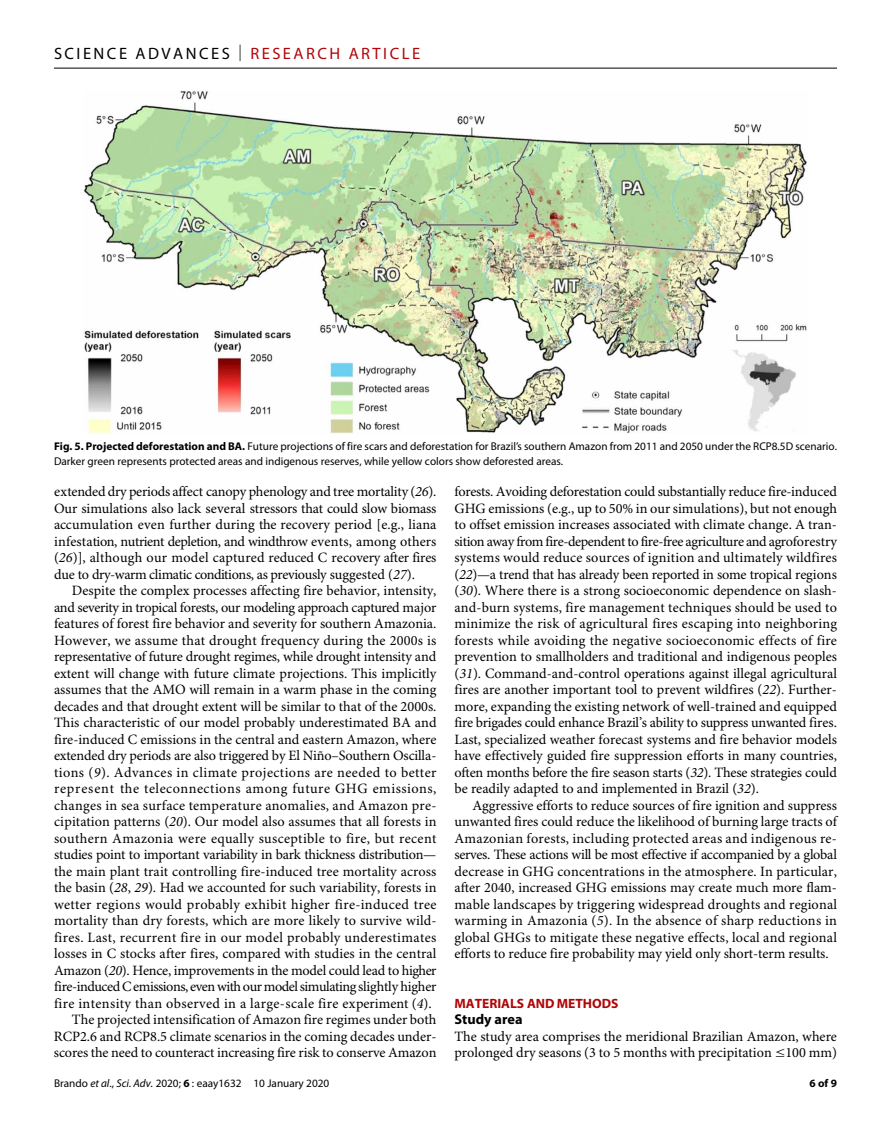
<style>
.page{position:relative;width:891px;height:1134px;background:#fff}
.page>*{position:absolute;margin:0;border:0;box-sizing:border-box;transform-origin:0 0}
.t1{font:16.5px "Myriad Pro";letter-spacing:.15em;color:#000}
.t2{font:14.25px/16.5px "Minion Pro";color:#000;text-align:justify}
.t3{font:14.25px "Minion Pro";letter-spacing:.025em;color:#000}
.t4{font:14.25px "Minion Pro";letter-spacing:-.02em;color:#000}
.t5{font:14.25px "Minion Pro";letter-spacing:.02em;color:#000}
.t6{font:14.25px "Minion Pro";letter-spacing:-.03em;color:#000}
.t7{font:14.25px "Minion Pro";letter-spacing:-.025em;color:#000}
.t8{font:14.25px "Minion Pro";letter-spacing:.03em;color:#000}
.t9{font:14.25px "Minion Pro";letter-spacing:.035em;color:#000}
.t10{font:700 14.25px "Myriad Pro";color:#000}
.t11{font:700 13.5px "Myriad Pro";color:#b10508}
.t12{font:11.25px/15px "Myriad Pro";color:#000}
.t13{font:700 11.25px "Myriad Pro";color:#000}
.s1{font-weight:300}
.s2{color:#b10508}
.s3{font-weight:700}
.s4{font-style:italic}
</style>
<div class="page">
<hr style="left:54px;top:68px;width:783px;height:1px;background:#000">
<img style="left:84px;top:90px;width:723px;height:344px">
<p class="t1" style="left:54px;top:40px;width:368px">SCIENCE ADVANCES <span class="s1">|</span> <span class="s2">RESEARCH ARTICLE</span></p>
<p class="t12" style="left:54px;top:439px;width:785px"><span class="s3">Fig. 5. Projected deforestation and BA.</span> Future projections of fire scars and deforestation for Brazil’s southern Amazon from 2011 and 2050 under the RCP8.5D scenario.<br>Darker green represents protected areas and indigenous reserves, while yellow colors show deforested areas.</p>
<p class="t2" style="left:54px;top:485px;width:384px">extended dry periods affect canopy phenology and tree mortality (<span class="s4">26</span>).<br>Our simulations also lack several stressors that could slow biomass accumulation even further during the recovery period [e.g., liana infestation, nutrient depletion, and windthrow events, among others (<span class="s4">26</span>)], although our model captured reduced C recovery after fires due to dry-warm climatic conditions, as previously suggested (<span class="s4">27</span>).</p>
<p class="t2" style="left:72px;top:584px;width:366px">Despite the complex processes affecting fire behavior, intensity,</p>
<p class="t7" style="left:54px;top:598px;width:384px">and severity in tropical forests, our modeling approach captured major</p>
<p class="t2" style="left:54px;top:617px;width:384px">features of forest fire behavior and severity for southern Amazonia.</p>
<p class="t2" style="left:54px;top:633px;width:384px">However, we assume that drought frequency during the 2000s is</p>
<p class="t2" style="left:54px;top:650px;width:384px">representative of future drought regimes, while drought intensity and</p>
<p class="t2" style="left:54px;top:666px;width:384px">extent will change with future climate projections. This implicitly</p>
<p class="t2" style="left:54px;top:683px;width:384px">assumes that the AMO will remain in a warm phase in the coming</p>
<p class="t2" style="left:54px;top:699px;width:384px">decades and that drought extent will be similar to that of the 2000s.</p>
<p class="t2" style="left:54px;top:716px;width:384px">This characteristic of our model probably underestimated BA and</p>
<p class="t2" style="left:54px;top:732px;width:384px">fire-induced C emissions in the central and eastern Amazon, where</p>
<p class="t2" style="left:54px;top:749px;width:384px">extended dry periods are also triggered by El Niño–Southern Oscilla-</p>
<p class="t8" style="left:54px;top:763px;width:384px">tions (<span class="s4">9</span>). Advances in climate projections are needed to better</p>
<p class="t9" style="left:54px;top:780px;width:384px">represent the teleconnections among future GHG emissions,</p>
<p class="t5" style="left:54px;top:796px;width:384px">changes in sea surface temperature anomalies, and Amazon pre-</p>
<p class="t2" style="left:54px;top:815px;width:384px">cipitation patterns (<span class="s4">20</span>). Our model also assumes that all forests in</p>
<p class="t3" style="left:54px;top:829px;width:384px">southern Amazonia were equally susceptible to fire, but recent</p>
<p class="t4" style="left:54px;top:846px;width:384px">studies point to important variability in bark thickness distribution—</p>
<p class="t2" style="left:54px;top:864px;width:384px">the main plant trait controlling fire-induced tree mortality across</p>
<p class="t2" style="left:54px;top:881px;width:384px">the basin (<span class="s4">28</span>, <span class="s4">29</span>). Had we accounted for such variability, forests in</p>
<p class="t5" style="left:54px;top:895px;width:384px">wetter regions would probably exhibit higher fire-induced tree</p>
<p class="t2" style="left:54px;top:914px;width:384px">mortality than dry forests, which are more likely to survive wild-</p>
<p class="t3" style="left:54px;top:928px;width:384px">fires. Last, recurrent fire in our model probably underestimates</p>
<p class="t2" style="left:54px;top:947px;width:384px">losses in C stocks after fires, compared with studies in the central</p>
<p class="t4" style="left:54px;top:961px;width:384px">Amazon (<span class="s4">20</span>). Hence, improvements in the model could lead to higher</p>
<p class="t6" style="left:54px;top:978px;width:384px">fire-induced C emissions, even with our model simulating slightly higher</p>
<p class="t3" style="left:54px;top:994px;width:379px">fire intensity than observed in a large-scale fire experiment (<span class="s4">4</span>).</p>
<p class="t2" style="left:72px;top:1013px;width:366px">The projected intensification of Amazon fire regimes under both</p>
<p class="t2" style="left:54px;top:1029px;width:384px">RCP2.6 and RCP8.5 climate scenarios in the coming decades under-</p>
<p class="t2" style="left:54px;top:1046px;width:384px">scores the need to counteract increasing fire risk to conserve Amazon</p>
<p class="t12" style="left:54px;top:1076px;width:277px">Brando <span class="s4">et al</span>., <span class="s4">Sci. Adv.</span> 2020; <span class="s3">6</span> : eaay1632 10 January 2020</p>
<p class="t2" style="left:454px;top:485px;width:384px">forests. Avoiding deforestation could substantially reduce fire-induced GHG emissions (e.g., up to 50% in our simulations), but not enough to offset emission increases associated with climate change. A tran&shy;sition away from fire-dependent to fire-free agriculture and agroforestry systems would reduce sources of ignition and ultimately wildfires (<span class="s4">22</span>)—a trend that has already been reported in some tropical regions (<span class="s4">30</span>). Where there is a strong socioeconomic dependence on slash&shy;and-burn systems, fire management techniques should be used to minimize the risk of agricultural fires escaping into neighboring forests while avoiding the negative socioeconomic effects of fire prevention to smallholders and traditional and indigenous peoples (<span class="s4">31</span>). Command-and-control operations against illegal agricultural fires are another important tool to prevent wildfires (<span class="s4">22</span>). Further&shy;more, expanding the existing network of well-trained and equipped fire brigades could enhance Brazil’s ability to suppress unwanted fires.<br>Last, specialized weather forecast systems and fire behavior models have effectively guided fire suppression efforts in many countries, often months before the fire season starts (<span class="s4">32</span>). These strategies could be readily adapted to and implemented in Brazil (<span class="s4">32</span>).</p>
<p class="t2" style="left:454px;top:798px;width:384px;text-indent:18px">Aggressive efforts to reduce sources of fire ignition and suppress unwanted fires could reduce the likelihood of burning large tracts of Amazonian forests, including protected areas and indigenous re&shy;serves. These actions will be most effective if accompanied by a global decrease in GHG concentrations in the atmosphere. In particular, after 2040, increased GHG emissions may create much more flam&shy;mable landscapes by triggering widespread droughts and regional warming in Amazonia (<span class="s4">5</span>). In the absence of sharp reductions in global GHGs to mitigate these negative effects, local and regional efforts to reduce fire probability may yield only short-term results.</p>
<p class="t11" style="left:454px;top:992px;width:166px">MATERIALS AND METHODS</p>
<p class="t10" style="left:454px;top:1008px;width:70px">Study area</p>
<p class="t2" style="left:454px;top:1029px;width:384px">The study area comprises the meridional Brazilian Amazon, where prolonged dry seasons (3 to 5 months with precipitation ≤100 mm)</p>
<p class="t13" style="left:810px;top:1074px;width:29px">6 of 9</p>
</div>
